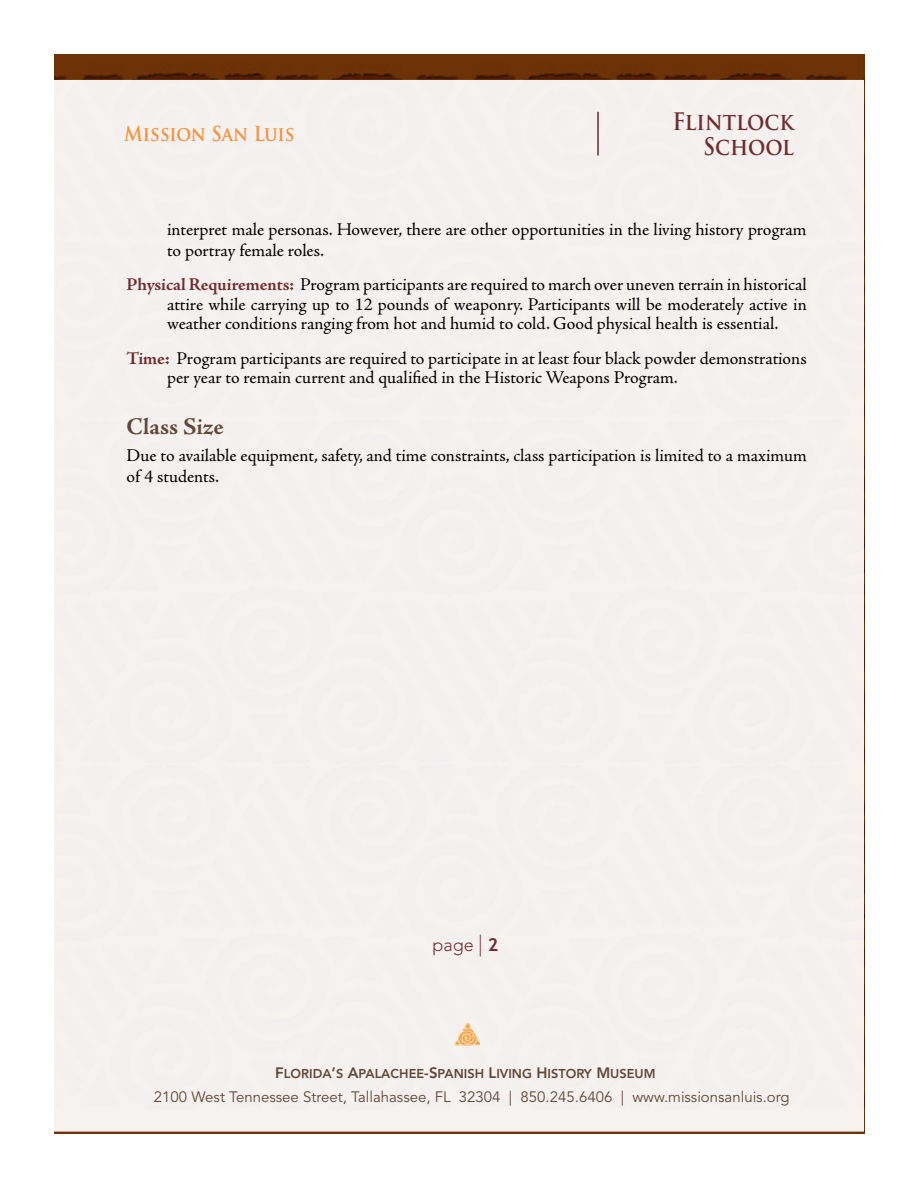
<style>
.page{position:relative;width:918px;height:1188px;background:#fff}
.page>*{position:absolute;margin:0;border:0;box-sizing:border-box;transform-origin:0 0}
.t1{font:700 24px "Adobe Jenson Pro";color:#624738}
.t2{font:700 23.55px/25.2px "Trajan Pro";color:#722c30;text-align:right;scale:.89 1}
.t3{font:700 20.1px "Trajan Pro";color:#f79239;scale:.89 1}
.t4{font:18px/19.5px "Adobe Jenson Pro";letter-spacing:-.005em;color:#000}
.t5{font:300 18px "Avenir LT Std";color:#722c30}
.t6{font:15px "Avenir LT Std";color:#624738}
.t7{font:12.75px "Avenir LT Std Heavy SC850";color:#624738}
.s1{font-weight:700;color:#722c30}
.s2{font-size:21.75px}
.s3{font-family:"Trebuchet MS";font-weight:700}
.s4{font-size:15px}
</style>
<div class="page">
<img style="left:54px;top:54px;width:810px;height:1080px">
<div style="left:54px;top:80px;width:810px;height:1052px;background:#f4f0ef"></div>
<hr style="left:597px;top:112px;width:2px;height:44px;background:#722c30">
<img style="left:454px;top:1024px;width:25px;height:22px">
<p class="t3" style="left:124px;top:121px;width:193px">Mission San Luis</p>
<h2 class="t2" style="left:672px;top:109px;width:138px">Flintlock<br>School</h2>
<p class="t4" style="left:167px;top:219px;width:641px;line-height:21px">interpret male personas. However, there are other opportunities in the living history program to portray female roles.</p>
<p class="t4" style="left:167px;top:275px;width:641px;text-align:justify;text-indent:-40px"><span class="s1">Physical Requirements:</span> Program participants are required to march over uneven terrain in historical attire while carrying up to 12 pounds of weaponry. Participants will be moderately active in weather conditions ranging from hot and humid to cold. Good physical health is essential.</p>
<p class="t4" style="left:167px;top:349px;width:641px;text-indent:-40px"><span class="s1">Time:</span> Program participants are required to participate in at least four black powder demonstrations per year to remain current and qualified in the Historic Weapons Program.</p>
<h1 class="t1" style="left:127px;top:413px;width:99px">Class Size</h1>
<p class="t4" style="left:127px;top:446px;width:682px;line-height:21px">Due to available equipment, safety, and time constraints, class participation is limited to a maximum of 4 students.</p>
<p class="t5" style="left:432px;top:934px;width:67px">page <span class="s2">|</span> <span class="s3">2</span></p>
<p class="t7" style="left:275px;top:1066px;width:380px"><span class="s4">F</span>LORIDA<span class="s4">’</span>S <span class="s4">A</span>PALACHEE<span class="s4">-S</span>PANISH <span class="s4">L</span>IVING <span class="s4">H</span> ISTORY <span class="s4">M</span>USEUM</p>
<p class="t6" style="left:154px;top:1088px;width:637px">2100 West Tennessee Street, Tallahassee, FL 32304 | 850.245.6406 | www.missionsanluis.org</p>
</div>
